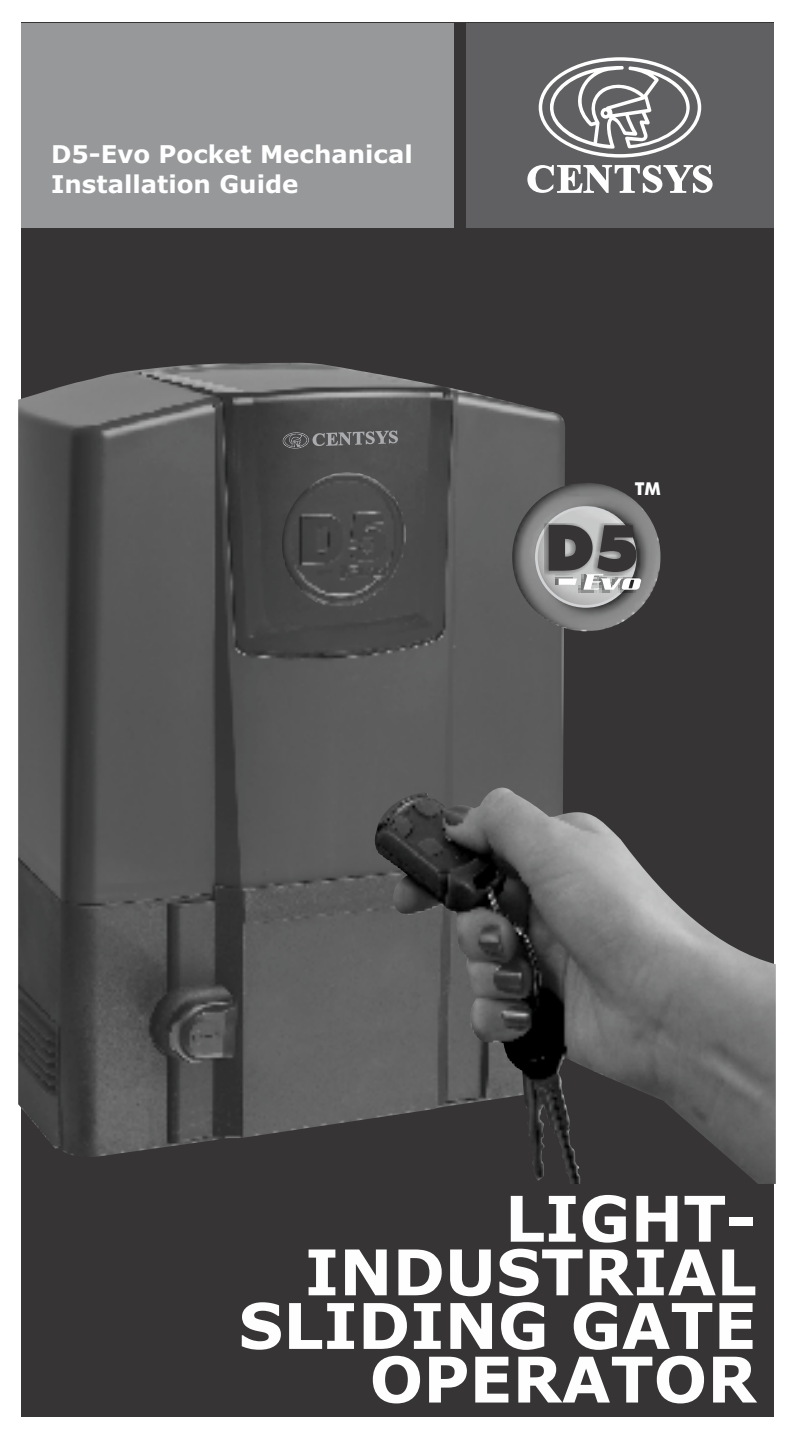
<style>
.page{position:relative;width:794px;height:1439px;background:#fff}
.page>*{position:absolute;margin:0;border:0;box-sizing:border-box;transform-origin:0 0}
.t1{font:700 63px/53.6px "Verdana";color:#fefefe;text-align:right}
.t2{font:700 24.5px/29.8px "Verdana";color:#fefefe}
.t3{font:700 17.85px "Futura BT";color:#fefefe}
</style>
<div class="page">
<div style="left:21px;top:22px;width:753px;height:1395px;background:#373435"></div>
<div style="left:21px;top:23px;width:432px;height:204px;background:#96989a"></div>
<div style="left:466px;top:23px;width:307px;height:204px;background:#606062"></div>
<svg style="left:527px;top:57px;width:185px;height:136px"></svg>
<img style="left:18px;top:362px;width:547px;height:795px">
<svg style="left:283px;top:430px;width:115px;height:19px;background:#666667"></svg>
<img style="left:281px;top:469px;width:125px;height:141px">
<img style="left:512px;top:483px;width:148px;height:148px;border-radius:50%">
<img style="left:536px;top:507px;width:99px;height:99px;border-radius:50%">
<div style="left:535px;top:506px;width:101px;height:102px;border:3px solid #d2d3d5;border-radius:50%"></div>
<div style="left:543px;top:524px;width:93px;height:52px;background:#373435;opacity:.49"></div>
<img style="left:555px;top:590px;width:85px;height:2px">
<svg style="left:548px;top:525px;width:93px;height:65px"></svg>
<img style="left:372px;top:780px;width:404px;height:404px">
<p class="t2" style="left:51px;top:141px;width:363px">D5-Evo Pocket Mechanical<br>Installation Guide</p>
<p class="t3" style="left:635px;top:482px;width:28px">TM</p>
<h1 class="t1" style="left:238px;top:1197px;width:519px">LIGHT-<br>INDUSTRIAL<br>SLIDING GATE<br>OPERATOR</h1>
</div>
